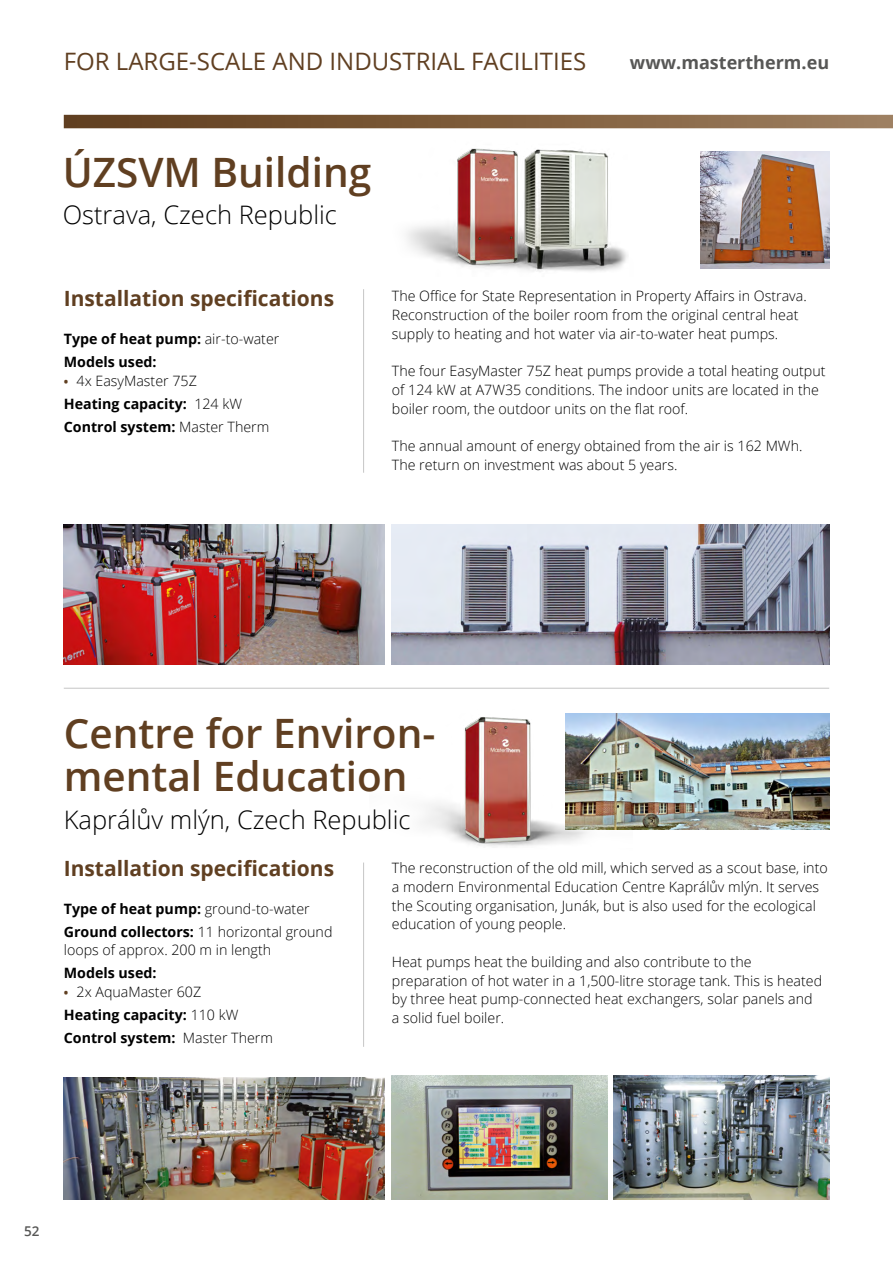
<style>
.page{position:relative;width:893px;height:1263px;background:#fff}
.page>*{position:absolute;margin:0;border:0;box-sizing:border-box;transform-origin:0 0}
.text{font:600 40.5px/43.5px "Open Sans";color:#603f21}
.text-2{font:300 25.5px "Open Sans";color:#000}
.t1{font:24px "Open Sans";color:#603f21}
.text-3{font:700 21px "Open Sans";color:#603f21}
.t2{font:700 18px "Open Sans";color:#575756}
.text-4{font:300 14.25px/18.8px "Open Sans";color:#000}
.text-5{font:700 14.25px "Open Sans";color:#000}
.t3{font:600 13.5px "Open Sans";color:#575756}
.s1{font-weight:300}
.s2{font-weight:700;font-size:12px;color:#603f21}
.s3{font-weight:700}
</style>
<div class="page">
<hr style="left:363px;top:289px;width:1px;height:184px;background:#c6c6c6">
<hr style="left:64px;top:688px;width:765px;height:1px;background:#c6c6c6">
<hr style="left:363px;top:862px;width:1px;height:185px;background:#c6c6c6">
<img style="left:701px;top:152px;width:128px;height:116px">
<img style="left:632px;top:713px;width:197px;height:117px">
<img style="left:391px;top:524px;width:438px;height:141px">
<img style="left:391px;top:1076px;width:216px;height:123px">
<img style="left:64px;top:524px;width:321px;height:141px">
<img style="left:64px;top:1077px;width:321px;height:122px">
<img style="left:613px;top:1076px;width:216px;height:123px">
<img style="left:406px;top:148px;width:222px;height:124px">
<img style="left:422px;top:713px;width:210px;height:134px">
<svg style="left:64px;top:115px;width:829px;height:13px"></svg>
<h3 class="t1" style="left:64px;top:45px;width:524px">FOR LARGE-SCALE AND INDUSTRIAL FACILITIES</h3>
<p class="t2" style="left:630px;top:50px;width:201px">www.mastertherm.eu</p>
<p class="text" style="left:63px;top:150px;width:310px">ÚZSVM Building</p>
<p class="text-2" style="left:63px;top:198px;width:276px">Ostrava, Czech Republic</p>
<p class="text-3" style="left:64px;top:284px;width:272px">Installation specifications</p>
<p class="text-5" style="left:64px;top:329px;width:217px">Type of heat pump: <span class="s1">air-to-water</span></p>
<p class="text-5" style="left:64px;top:352px;width:94px">Models used:</p>
<p class="text-4" style="left:64px;top:371px;width:135px"><span class="s2">•</span> 4x EasyMaster 75Z</p>
<p class="text-5" style="left:64px;top:393px;width:180px">Heating capacity: <span class="s1">124 kW</span></p>
<p class="text-5" style="left:64px;top:416px;width:207px">Control system: <span class="s1">Master Therm</span></p>
<p class="text-4" style="left:392px;top:286px;width:416px">The Offi ce for State Representation in Property Affairs in Ostrava.<br>Reconstruction of the boiler room from the original central heat supply to heating and hot water via air-to-water heat pumps.</p>
<p class="text-4" style="left:392px;top:361px;width:435px">The four EasyMaster 75Z heat pumps provide a total heating output of 124 kW at A7W35 conditions. The indoor units are located in the boiler room, the outdoor units on the flat roof.</p>
<p class="text-4" style="left:392px;top:436px;width:412px">The annual amount of energy obtained from the air is 162 MWh.<br>The return on investment was about 5 years.</p>
<p class="text" style="left:64px;top:710px;width:373px">Centre for Environ&shy;mental Education</p>
<p class="text-2" style="left:64px;top:802px;width:348px">Kaprálův mlýn, Czech Republic</p>
<p class="text-3" style="left:64px;top:854px;width:272px">Installation specifications</p>
<p class="text-5" style="left:64px;top:898px;width:247px">Type of heat pump: <span class="s1">ground-to-water</span></p>
<p class="text-4" style="left:64px;top:922px;width:270px"><span class="s3">Ground collectors:</span> 11 horizontal ground loops of approx. 200 m in length</p>
<p class="text-5" style="left:64px;top:963px;width:94px">Models used:</p>
<p class="text-4" style="left:64px;top:982px;width:139px"><span class="s2">•</span> 2x AquaMaster 60Z</p>
<p class="text-5" style="left:64px;top:1005px;width:176px">Heating capacity: <span class="s1">110 kW</span></p>
<p class="text-5" style="left:64px;top:1028px;width:211px">Control system: <span class="s1">Master Therm</span></p>
<p class="text-4" style="left:392px;top:858px;width:437px">The reconstruction of the old mill, which served as a scout base, into a modern Environmental Education Centre Kaprálův mlýn. It serves the Scouting organisation, Junák, but is also used for the ecological education of young people.</p>
<p class="text-4" style="left:392px;top:952px;width:432px">Heat pumps heat the building and also contribute to the preparation of hot water in a 1,500-litre storage tank. This is heated by three heat pump-connected heat exchangers, solar panels and a solid fuel boiler.</p>
<p class="t3" style="left:24px;top:1222px;width:17px">52</p>
</div>
